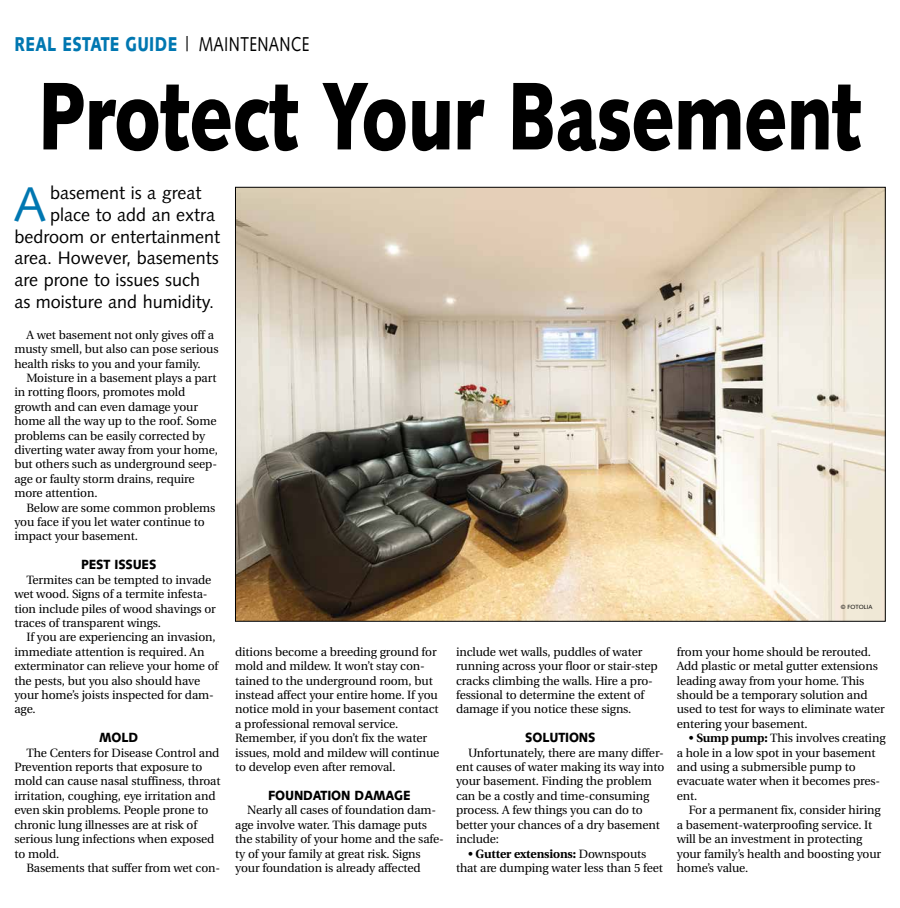
<style>
.page{position:relative;width:900px;height:908px;background:#fff}
.page>*{position:absolute;margin:0;border:0;box-sizing:border-box;transform-origin:0 0}
.t1{font:900 96px "Syntax";letter-spacing:-.015em;color:#000;scale:.77 1}
.t2{font:48.6px "Syntax";color:#0077b1}
.t3{font:900 20px "Syntax";letter-spacing:.025em;color:#0077b1;scale:.77 1}
.t4{font:18px "Syntax";color:#000}
.t5{font:900 13.3px "Syntax";letter-spacing:-.01em;color:#000;scale:.91 1}
.t6{font:12px/14.4px "Utopia";letter-spacing:-.01em;color:#000}
.t7{font:6px "Syntax";color:#000}
.s1{font-weight:400;color:#000}
.s2{font-weight:700}
</style>
<div class="page">
<img style="left:237px;top:189px;width:647px;height:430px">
<h3 class="t3" style="left:14px;top:32px;width:385px">REAL ESTATE GUIDE <span class="s1">| MAINTENANCE</span></h3>
<h1 class="t1" style="left:38px;top:59px;width:1072px">Protect Your Basement</h1>
<h2 class="t2" style="left:14px;top:175px;width:34px">A</h2>
<h3 class="t4" style="left:50px;top:182px;width:153px">basement is a great</h3>
<h3 class="t4" style="left:50px;top:204px;width:167px">place to add an extra</h3>
<h3 class="t4" style="left:14px;top:226px;width:207px">bedroom or entertainment</h3>
<h3 class="t4" style="left:14px;top:247px;width:206px">area. However, basements</h3>
<h3 class="t4" style="left:14px;top:269px;width:187px">are prone to issues such</h3>
<h3 class="t4" style="left:14px;top:290px;width:201px">as moisture and humidity.</h3>
<p class="t6" style="left:14px;top:327px;width:206px;text-indent:12px">A wet basement not only gives off a musty smell, but also can pose serious health risks to you and your family.</p>
<p class="t6" style="left:14px;top:371px;width:205px;text-indent:12px">Moisture in a basement plays a part in rotting floors, promotes mold growth and can even damage your home all the way up to the roof. Some problems can be easily corrected by diverting water away from your home, but others such as underground seep&shy;age or faulty storm drains, require more attention.</p>
<p class="t6" style="left:14px;top:500px;width:202px;text-indent:12px">Below are some common problems you face if you let water continue to impact your basement.</p>
<p class="t5" style="left:81px;top:556px;width:84px">PEST ISSUES</p>
<p class="t6" style="left:14px;top:572px;width:203px;text-indent:12px">Termites can be tempted to invade wet wood. Signs of a termite infesta&shy;tion include piles of wood shavings or traces of transparent wings.</p>
<p class="t6" style="left:14px;top:630px;width:206px;text-indent:12px">If you are experiencing an invasion, immediate attention is required. An exterminator can relieve your home of the pests, but you also should have your home’s joists inspected for dam&shy;age.</p>
<p class="t5" style="left:99px;top:729px;width:45px">MOLD</p>
<p class="t6" style="left:14px;top:745px;width:208px;text-indent:12px">The Centers for Disease Control and Prevention reports that exposure to mold can cause nasal stuffiness, throat irritation, coughing, eye irritation and even skin problems. People prone to chronic lung illnesses are at risk of serious lung infections when exposed to mold.</p>
<p class="t6" style="left:26px;top:860px;width:195px">Basements that suffer from wet con-</p>
<p class="t7" style="left:841px;top:603px;width:33px">© FOTOLIA</p>
<p class="t6" style="left:235px;top:644px;width:206px">ditions become a breeding ground for mold and mildew. It won’t stay con&shy;tained to the underground room, but instead affect your entire home. If you notice mold in your basement contact a professional removal service.<br>Remember, if you don’t fix the water issues, mold and mildew will continue to develop even after removal.</p>
<p class="t5" style="left:268px;top:787px;width:158px">FOUNDATION DAMAGE</p>
<p class="t6" style="left:235px;top:803px;width:210px;text-indent:12px">Nearly all cases of foundation dam&shy;age involve water. This damage puts the stability of your home and the safe&shy;ty of your family at great risk. Signs your foundation is already affected</p>
<p class="t6" style="left:456px;top:644px;width:203px">include wet walls, puddles of water running across your floor or stair-step cracks climbing the walls. Hire a pro&shy;fessional to determine the extent of damage if you notice these signs.</p>
<p class="t5" style="left:525px;top:729px;width:79px">SOLUTIONS</p>
<p class="t6" style="left:456px;top:745px;width:210px;text-indent:12px">Unfortunately, there are many differ&shy;ent causes of water making its way into your basement. Finding the problem can be a costly and time-consuming process. A few things you can do to better your chances of a dry basement include:</p>
<p class="t6" style="left:456px;top:846px;width:209px;text-align:center">• <span class="s2">Gutter extensions:</span> Downspouts<br>that are dumping water less than 5 feet</p>
<p class="t6" style="left:677px;top:644px;width:209px">from your home should be rerouted.<br>Add plastic or metal gutter extensions leading away from your home. This should be a temporary solution and used to test for ways to eliminate water entering your basement.</p>
<p class="t6" style="left:677px;top:731px;width:210px;text-indent:12px">• <span class="s2">Sump pump:</span> This involves creating a hole in a low spot in your basement and using a submersible pump to evacuate water when it becomes pres&shy;ent.</p>
<p class="t6" style="left:677px;top:803px;width:206px;text-indent:12px">For a permanent fix, consider hiring a basement-waterproofing service. It will be an investment in protecting your family’s health and boosting your home’s value.</p>
</div>
